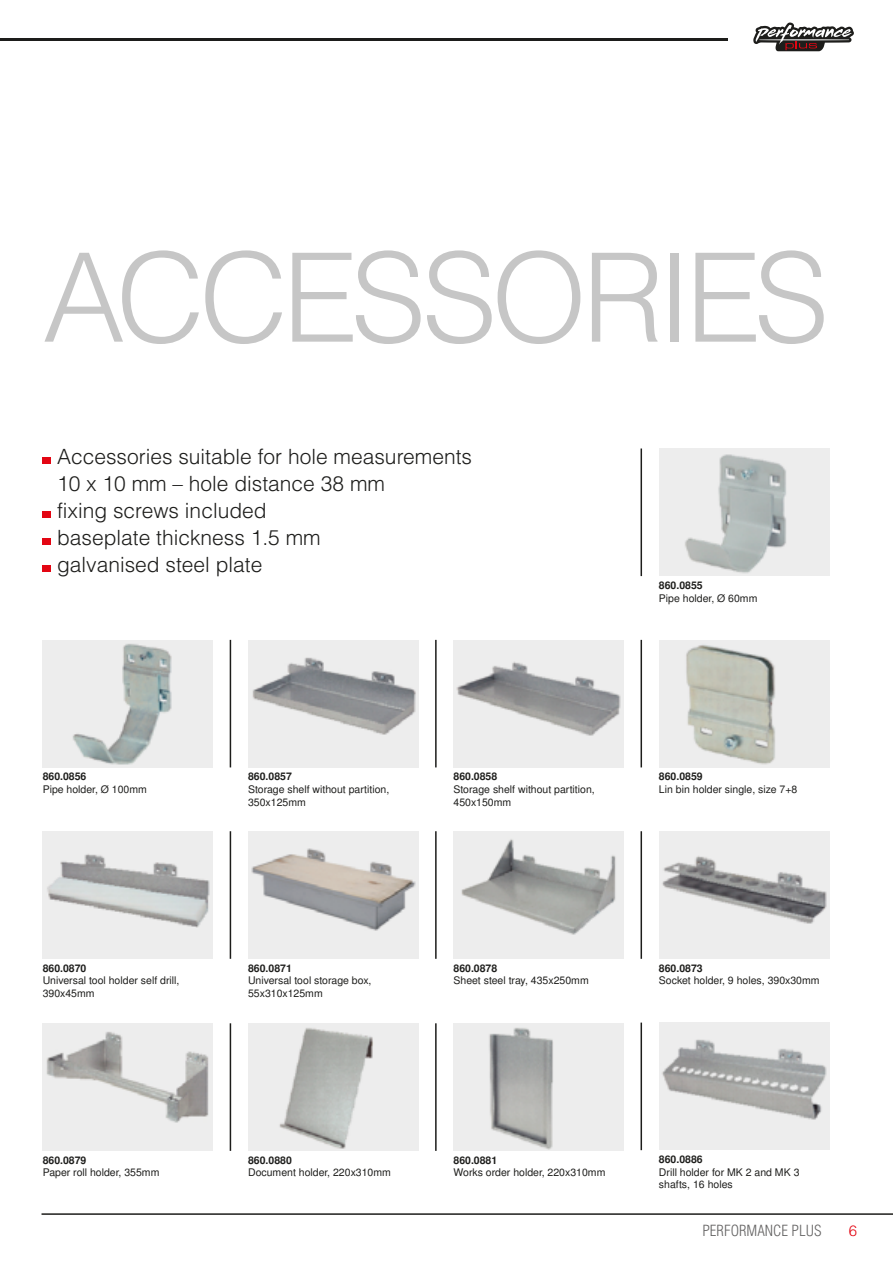
<style>
.page{position:relative;width:893px;height:1263px;background:#fff}
.page>*{position:absolute;margin:0;border:0;box-sizing:border-box;transform-origin:0 0}
.t1{font:300 123.45px "Helvetica LT Std";letter-spacing:-.05em;color:#c6c6c6}
.t2{font:300 21px/27px "Helvetica LT Std";color:#1d1d1b}
.t3{font:300 condensed 15px "Helvetica LT Std";color:#646363}
.t4{font:300 15px "Helvetica LT Std";color:#e30613}
.t5{font:10.5px/12.6px "KSTOOL Snimbus";color:#1d1d1b}
.t6{font:700 10.5px "KSTOOL Snimbus";color:#1d1d1b}
</style>
<div class="page">
<hr style="left:640px;top:448px;width:2px;height:128px;background:#1d1d1b">
<div style="left:43px;top:640px;width:170px;height:127px;background:#ededed"></div>
<img style="left:73px;top:644px;width:99px;height:121px">
<div style="left:248px;top:640px;width:170px;height:127px;background:#ededed"></div>
<img style="left:252px;top:657px;width:164px;height:78px">
<div style="left:453px;top:640px;width:171px;height:127px;background:#ededed"></div>
<img style="left:456px;top:662px;width:165px;height:74px">
<hr style="left:435px;top:640px;width:2px;height:127px;background:#1d1d1b">
<div style="left:659px;top:640px;width:170px;height:127px;background:#ededed"></div>
<img style="left:686px;top:645px;width:90px;height:120px">
<hr style="left:640px;top:1022px;width:2px;height:128px;background:#1d1d1b">
<hr style="left:230px;top:831px;width:1px;height:128px;background:#1d1d1b">
<hr style="left:435px;top:831px;width:2px;height:128px;background:#1d1d1b">
<div style="left:248px;top:831px;width:170px;height:128px;background:#ededed"></div>
<img style="left:251px;top:848px;width:165px;height:83px">
<div style="left:43px;top:831px;width:170px;height:128px;background:#ededed"></div>
<img style="left:47px;top:854px;width:163px;height:73px">
<div style="left:453px;top:831px;width:171px;height:128px;background:#ededed"></div>
<img style="left:461px;top:839px;width:155px;height:96px">
<div style="left:659px;top:831px;width:170px;height:128px;background:#ededed"></div>
<img style="left:662px;top:856px;width:165px;height:68px">
<div style="left:248px;top:1023px;width:170px;height:128px;background:#ededed"></div>
<img style="left:279px;top:1028px;width:94px;height:121px">
<div style="left:43px;top:1023px;width:170px;height:128px;background:#ededed"></div>
<img style="left:46px;top:1032px;width:163px;height:91px">
<div style="left:453px;top:1023px;width:171px;height:128px;background:#ededed"></div>
<img style="left:489px;top:1028px;width:64px;height:121px">
<hr style="left:230px;top:1023px;width:1px;height:128px;background:#1d1d1b">
<hr style="left:435px;top:1023px;width:2px;height:128px;background:#1d1d1b">
<div style="left:659px;top:1022px;width:170px;height:128px;background:#ededed"></div>
<img style="left:662px;top:1039px;width:165px;height:81px">
<hr style="left:230px;top:640px;width:1px;height:127px;background:#1d1d1b">
<hr style="left:640px;top:831px;width:2px;height:128px;background:#1d1d1b">
<hr style="left:640px;top:640px;width:2px;height:127px;background:#1d1d1b">
<div style="left:659px;top:448px;width:170px;height:128px;background:#ededed"></div>
<img style="left:685px;top:454px;width:101px;height:119px">
<div style="left:43px;top:457px;width:8px;height:7px;background:#e30613"></div>
<div style="left:43px;top:511px;width:8px;height:7px;background:#e30613"></div>
<div style="left:43px;top:538px;width:8px;height:7px;background:#e30613"></div>
<div style="left:43px;top:565px;width:8px;height:7px;background:#e30613"></div>
<svg style="left:753px;top:23px;width:101px;height:28px"></svg>
<hr style="left:0;top:38px;width:727px;height:2px;background:#1d1d1b">
<hr style="left:42px;top:1213px;width:851px;height:2px;background:#1d1d1b">
<h1 class="t1" style="left:43px;top:221px;width:788px">ACCESSORIES</h1>
<h2 class="t2" style="left:57px;top:442px;width:417px">Accessories suitable for hole measurements<br>10 x 10 mm – hole distance 38 mm<br>fixing screws included<br>baseplate thickness 1.5 mm<br>galvanised steel plate</h2>
<p class="t6" style="left:659px;top:579px;width:45px">860.0855</p>
<p class="t5" style="left:659px;top:592px;width:100px">Pipe holder, Ø 60mm</p>
<p class="t6" style="left:43px;top:770px;width:45px">860.0856</p>
<p class="t5" style="left:43px;top:783px;width:106px">Pipe holder, Ø 100mm</p>
<p class="t6" style="left:248px;top:770px;width:45px">860.0857</p>
<p class="t5" style="left:248px;top:783px;width:143px">Storage shelf without partition,<br>350x125mm</p>
<p class="t6" style="left:453px;top:770px;width:45px">860.0858</p>
<p class="t5" style="left:453px;top:783px;width:143px">Storage shelf without partition,<br>450x150mm</p>
<p class="t6" style="left:659px;top:770px;width:45px">860.0859</p>
<p class="t5" style="left:659px;top:783px;width:140px">Lin bin holder single, size 7+8</p>
<p class="t6" style="left:43px;top:962px;width:45px">860.0870</p>
<p class="t5" style="left:43px;top:974px;width:138px">Universal tool holder self drill,<br>390x45mm</p>
<p class="t6" style="left:248px;top:962px;width:45px">860.0871</p>
<p class="t5" style="left:248px;top:974px;width:125px">Universal tool storage box,<br>55x310x125mm</p>
<p class="t6" style="left:453px;top:962px;width:45px">860.0878</p>
<p class="t5" style="left:453px;top:974px;width:137px">Sheet steel tray, 435x250mm</p>
<p class="t6" style="left:659px;top:962px;width:45px">860.0873</p>
<p class="t5" style="left:659px;top:974px;width:162px">Socket holder, 9 holes, 390x30mm</p>
<p class="t6" style="left:43px;top:1154px;width:45px">860.0879</p>
<p class="t5" style="left:43px;top:1166px;width:118px">Paper roll holder, 355mm</p>
<p class="t6" style="left:248px;top:1154px;width:45px">860.0880</p>
<p class="t5" style="left:248px;top:1166px;width:144px">Document holder, 220x310mm</p>
<p class="t6" style="left:453px;top:1154px;width:45px">860.0881</p>
<p class="t5" style="left:453px;top:1166px;width:153px">Works order holder, 220x310mm</p>
<p class="t6" style="left:659px;top:1153px;width:45px">860.0886</p>
<p class="t5" style="left:659px;top:1166px;width:142px">Drill holder for MK 2 and MK 3 shafts, 16 holes</p>
<h3 class="t3" style="left:702px;top:1221px;width:121px">PERFORMANCE PLUS</h3>
<h3 class="t4" style="left:849px;top:1221px;width:10px">6</h3>
</div>
